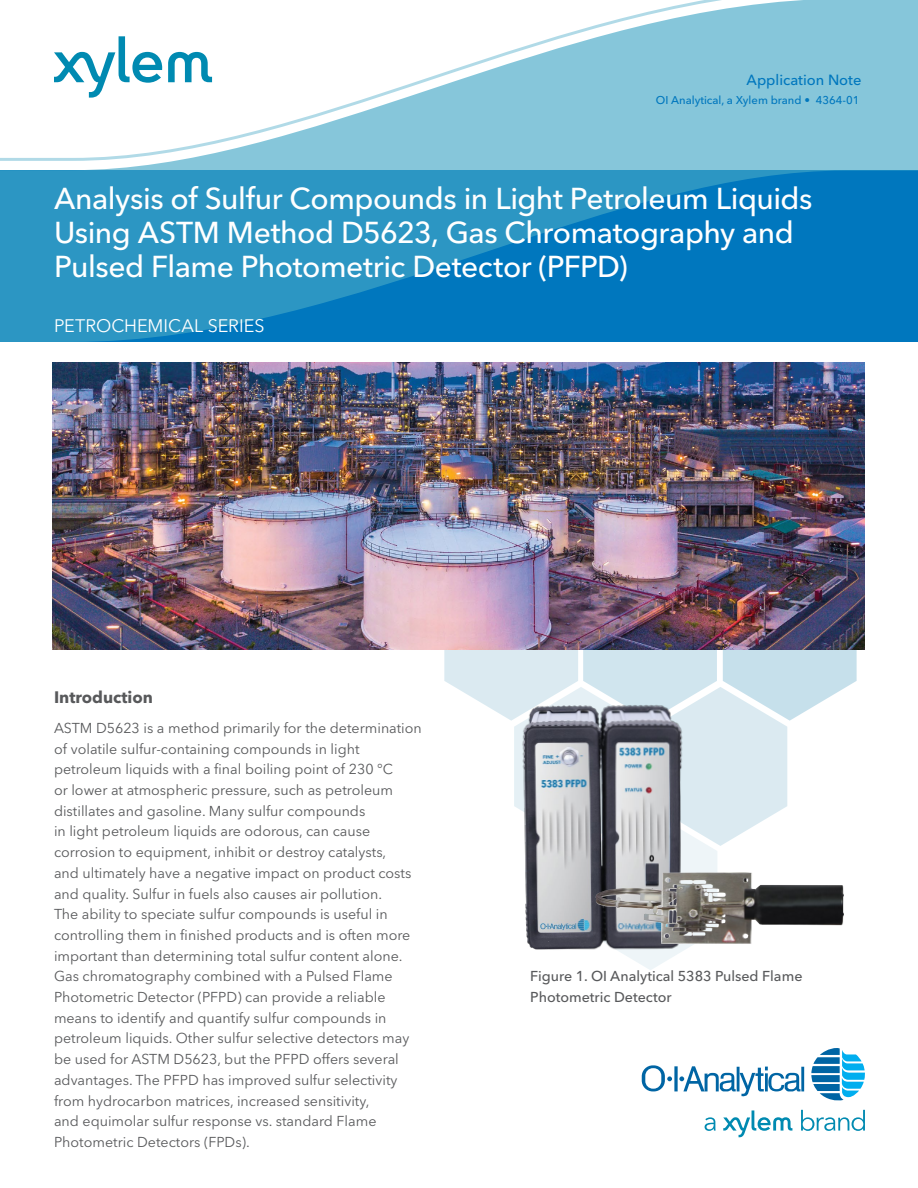
<style>
.page{position:relative;width:918px;height:1188px;background:#fff}
.page>*{position:absolute;margin:0;border:0;box-sizing:border-box;transform-origin:0 0}
.CS_Headline{font:500 30px/34px "Avenir Next LT Pro";letter-spacing:-.015em;color:#fff}
.CS_Subhead{font:18px "Avenir Next LT Pro";color:#fff}
.Body_text{font:700 16.5px "Avenir Next LT Pro";color:#58595b}
.Body_text-2{font:500 14.7px "Avenir Next LT Pro";color:#0077be}
.Body_text-3{font:14.25px/20.7px "Avenir Next LT Pro";color:#58595b}
.Body_text-4{font:500 14.25px/20.7px "Avenir Next LT Pro";color:#58595b}
.small_body_text{font:500 11.25px "Avenir Next LT Pro";color:#0077be}
</style>
<div class="page">
<svg style="left:0;top:161px;width:918px;height:181px;background:#1d8ac2"></svg>
<svg style="left:0;top:0;width:918px;height:161px"></svg>
<svg style="left:811px;top:1048px;width:54px;height:53px"></svg>
<svg style="left:642px;top:1065px;width:162px;height:32px"></svg>
<svg style="left:705px;top:1117px;width:11px;height:14px"></svg>
<svg style="left:801px;top:1110px;width:64px;height:21px"></svg>
<svg style="left:723px;top:1110px;width:69px;height:27px"></svg>
<svg style="left:444px;top:650px;width:413px;height:320px"></svg>
<img style="left:53px;top:362px;width:812px;height:288px">
<img style="left:515px;top:698px;width:174px;height:259px">
<img style="left:595px;top:872px;width:249px;height:72px">
<p class="Body_text-2" style="left:747px;top:71px;width:116px">Application Note</p>
<p class="small_body_text" style="left:656px;top:93px;width:205px">OI Analytical, a Xylem brand • 4364-01</p>
<p class="CS_Headline" style="left:54px;top:182px;width:760px">Analysis of Sulfur Compounds in Light Petroleum Liquids<br>Using ASTM Method D5623, Gas Chromatography and<br>Pulsed Flame Photometric Detector (PFPD)</p>
<p class="CS_Subhead" style="left:54px;top:315px;width:212px">PETROCHEMICAL SERIES</p>
<p class="Body_text" style="left:54px;top:687px;width:101px">Introduction</p>
<p class="Body_text-3" style="left:54px;top:718px;width:369px">ASTM D5623 is a method primarily for the determination of volatile sulfur-containing compounds in light petroleum liquids with a final boiling point of 230 °C<br>or lower at atmospheric pressure, such as petroleum distillates and gasoline. Many sulfur compounds<br>in light petroleum liquids are odorous, can cause corrosion to equipment, inhibit or destroy catalysts,<br>and ultimately have a negative impact on product costs and quality. Sulfur in fuels also causes air pollution.<br>The ability to speciate sulfur compounds is useful in controlling them in finished products and is often more important than determining total sulfur content alone.<br>Gas chromatography combined with a Pulsed Flame Photometric Detector (PFPD) can provide a reliable means to identify and quantify sulfur compounds in petroleum liquids. Other sulfur selective detectors may be used for ASTM D5623, but the PFPD offers several advantages. The PFPD has improved sulfur selectivity from hydrocarbon matrices, increased sensitivity,<br>and equimolar sulfur response vs. standard Flame Photometric Detectors (FPDs).</p>
<p class="Body_text-4" style="left:530px;top:966px;width:274px">Figure 1. OI Analytical 5383 Pulsed Flame<br>Photometric Detector</p>
</div>
